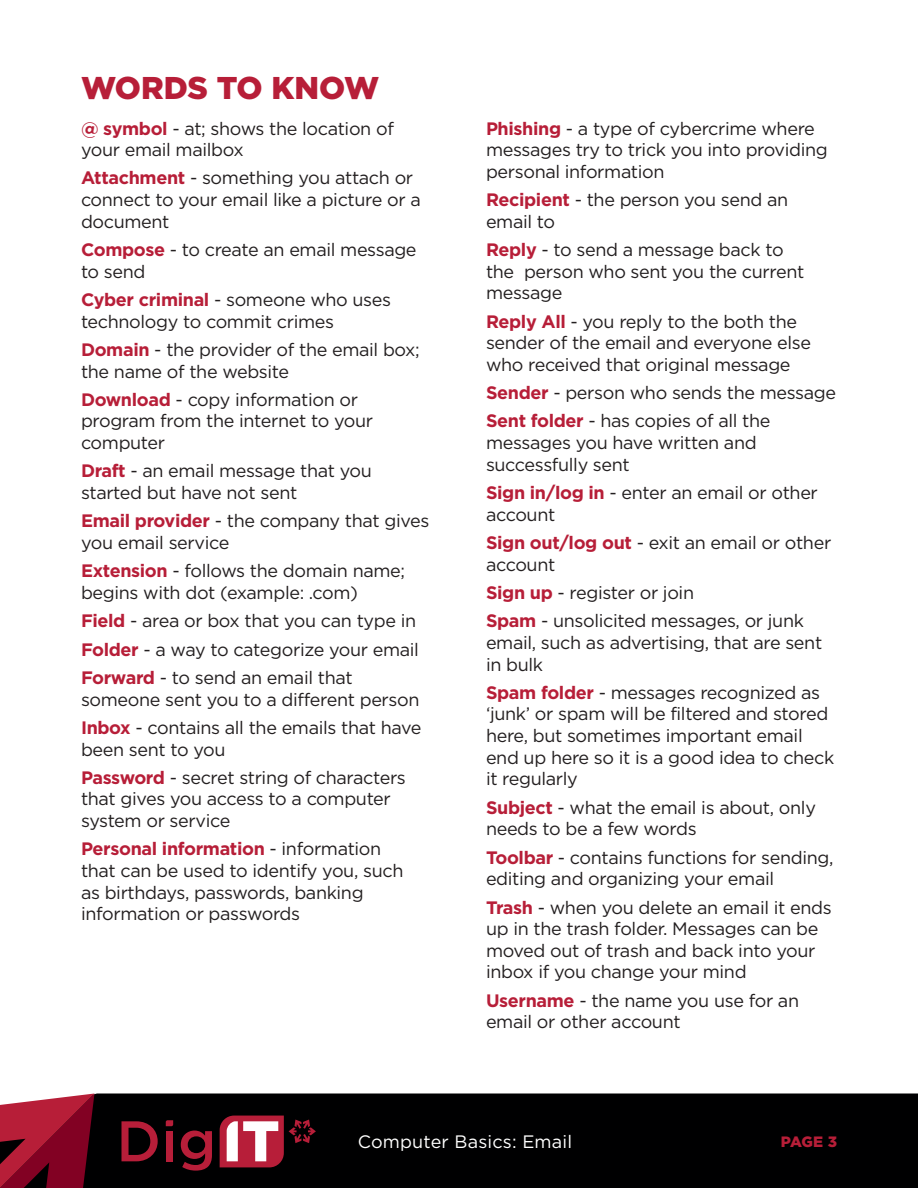
<style>
.page{position:relative;width:918px;height:1188px;background:#fff}
.page>*{position:absolute;margin:0;border:0;box-sizing:border-box;transform-origin:0 0}
.t1{font:900 31.5px "Gotham";letter-spacing:-.005em;color:#b71e38}
.t2{font:18px/21.6px "Gotham";letter-spacing:-.02em;color:#231f20}
.t3{font:18px "Gotham";letter-spacing:.01em;color:#fff}
.t4{font:900 15px "Gotham";color:#b71e38}
.s1{font-weight:700;color:#b71e38}
</style>
<div class="page">
<div style="left:94px;top:1094px;width:824px;height:94px;background:#000001"></div>
<svg style="left:0;top:1094px;width:94px;height:94px;background:#8f1b34"></svg>
<svg style="left:122px;top:1121px;width:36px;height:40px"></svg>
<svg style="left:181px;top:1131px;width:31px;height:40px"></svg>
<div style="left:166px;top:1131px;width:7px;height:30px;background:#b71e39"></div>
<svg style="left:166px;top:1120px;width:7px;height:6px"></svg>
<svg style="left:220px;top:1116px;width:96px;height:51px"></svg>
<h1 class="t1" style="left:81px;top:67px;width:300px">WORDS TO KNOW</h1>
<p class="t2" style="left:81px;top:117px;width:314px"><span class="s1">@ symbol</span> - at; shows the location of your email mailbox</p>
<p class="t2" style="left:81px;top:167px;width:341px"><span class="s1">Attachment</span> - something you attach or connect to your email like a picture or a document</p>
<p class="t2" style="left:81px;top:238px;width:337px"><span class="s1">Compose</span> - to create an email message to send</p>
<p class="t2" style="left:81px;top:288px;width:312px"><span class="s1">Cyber criminal</span> - someone who uses technology to commit crimes</p>
<p class="t2" style="left:81px;top:338px;width:340px"><span class="s1">Domain</span> - the provider of the email box; the name of the website</p>
<p class="t2" style="left:81px;top:388px;width:294px"><span class="s1">Download</span> - copy information or program from the internet to your computer</p>
<p class="t2" style="left:81px;top:460px;width:292px"><span class="s1">Draft</span> - an email message that you started but have not sent</p>
<p class="t2" style="left:81px;top:510px;width:350px"><span class="s1">Email provider</span> - the company that gives you email service</p>
<p class="t2" style="left:81px;top:560px;width:326px"><span class="s1">Extension</span> - follows the domain name; begins with dot (example: .com)</p>
<p class="t2" style="left:81px;top:606px;width:340px;line-height:28.3px"><span class="s1">Field</span> - area or box that you can type in<br><span class="s1">Folder</span> - a way to categorize your email<br><span class="s1">Forward</span> - to send an email that</p>
<p class="t2" style="left:81px;top:685px;width:342px;line-height:28.3px">someone sent you to a different person<br><span class="s1">Inbox</span> - contains all the emails that have</p>
<p class="t2" style="left:81px;top:735px;width:326px;line-height:28.3px">been sent to you<br><span class="s1">Password</span> - secret string of characters</p>
<p class="t2" style="left:81px;top:788px;width:311px">that gives you access to a computer system or service</p>
<p class="t2" style="left:81px;top:838px;width:324px"><span class="s1">Personal information</span> - information that can be used to identify you, such as birthdays, passwords, banking information or passwords</p>
<p class="t2" style="left:486px;top:117px;width:343px"><span class="s1">Phishing</span> - a type of cybercrime where messages try to trick you into providing personal information</p>
<p class="t2" style="left:486px;top:189px;width:304px"><span class="s1">Recipient</span> - the person you send an email to</p>
<p class="t2" style="left:486px;top:238px;width:320px"><span class="s1">Reply</span> - to send a message back to the person who sent you the current message</p>
<p class="t2" style="left:486px;top:310px;width:327px"><span class="s1">Reply All</span> - you reply to the both the sender of the email and everyone else who received that original message</p>
<p class="t2" style="left:486px;top:378px;width:352px;line-height:28.3px"><span class="s1">Sender</span> - person who sends the message<br><span class="s1">Sent folder</span> - has copies of all the</p>
<p class="t2" style="left:486px;top:432px;width:272px">messages you have written and successfully sent</p>
<p class="t2" style="left:486px;top:481px;width:333px"><span class="s1">Sign in/log in</span> - enter an email or other account</p>
<p class="t2" style="left:486px;top:531px;width:347px"><span class="s1">Sign out/log out</span> - exit an email or other account</p>
<p class="t2" style="left:486px;top:578px;width:320px;line-height:28.3px"><span class="s1">Sign up</span> - register or join<br><span class="s1">Spam</span> - unsolicited messages, or junk</p>
<p class="t2" style="left:486px;top:631px;width:338px">email, such as advertising, that are sent in bulk</p>
<p class="t2" style="left:486px;top:681px;width:350px"><span class="s1">Spam folder</span> - messages recognized as ‘junk’ or spam will be filtered and stored here, but sometimes important email end up here so it is a good idea to check it regularly</p>
<p class="t2" style="left:486px;top:796px;width:331px"><span class="s1">Subject</span> - what the email is about, only needs to be a few words</p>
<p class="t2" style="left:486px;top:846px;width:349px"><span class="s1">Toolbar</span> - contains functions for sending, editing and organizing your email</p>
<p class="t2" style="left:486px;top:896px;width:347px"><span class="s1">Trash</span> - when you delete an email it ends up in the trash folder. Messages can be moved out of trash and back into your inbox if you change your mind</p>
<p class="t2" style="left:486px;top:989px;width:315px"><span class="s1">Username</span> - the name you use for an email or other account</p>
<p class="t3" style="left:358px;top:1130px;width:216px">Computer Basics: Email</p>
<p class="t4" style="left:781px;top:1131px;width:58px">PAGE 3</p>
</div>
